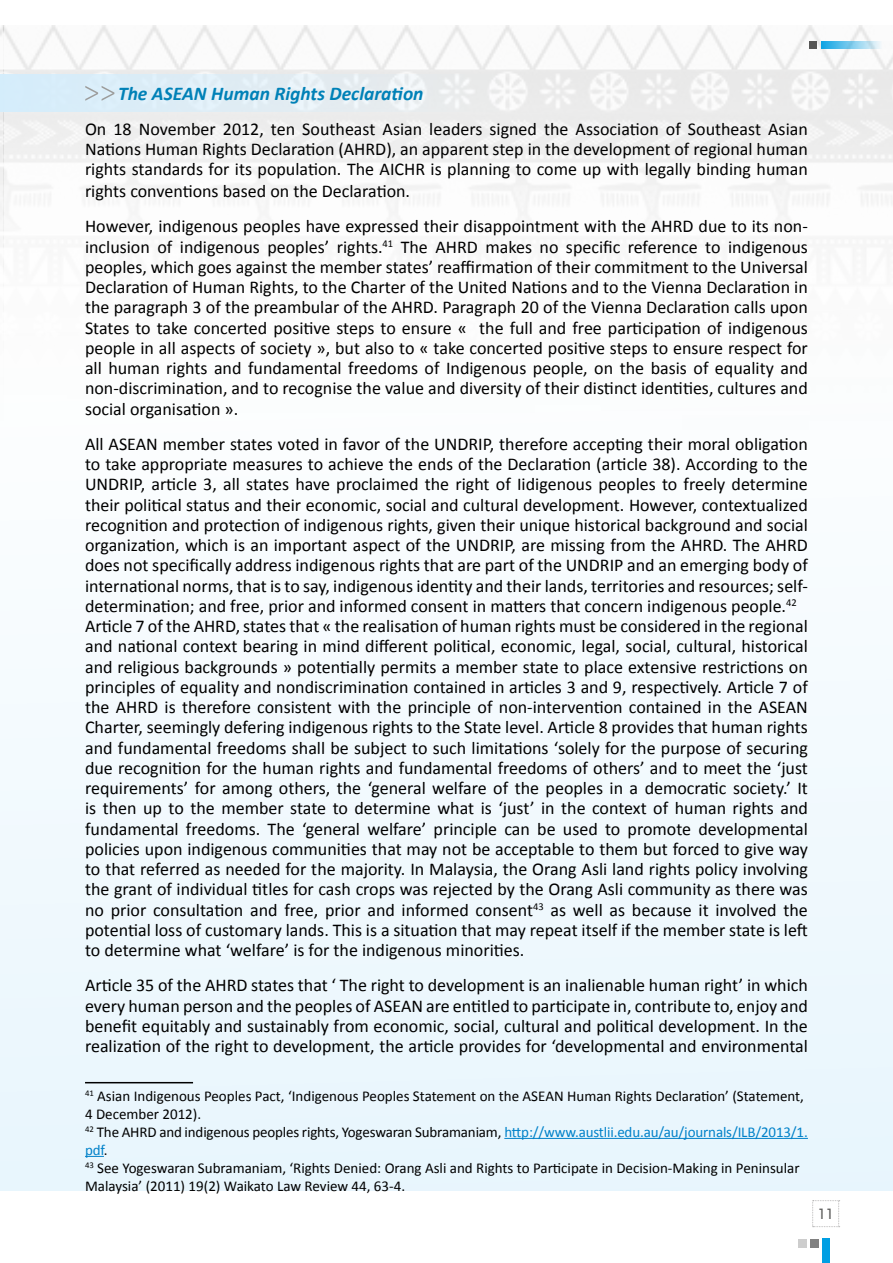
<style>
.page{position:relative;width:893px;height:1263px;background:#fff}
.page>*{position:absolute;margin:0;border:0;box-sizing:border-box;transform-origin:0 0}
.t1{font:italic 700 19.5px "Calibri";color:#0081b7}
.t2{font:19.5px "DB Adman X";color:#5a5a59}
.t3{font:18px/20.2px "Calibri";color:#000;text-align:justify}
.t4{font:15px/18px "Calibri";color:#000}
.s1{color:#0081c9}
</style>
<div class="page">
<img style="left:0;top:26px;width:893px;height:177px">
<div style="left:810px;top:41px;width:7px;height:8px;background:#575756"></div>
<svg style="left:821px;top:41px;width:72px;height:8px"></svg>
<div style="left:0;top:203px;width:893px;height:988px;background:#f4fafd"></div>
<div style="left:822px;top:1239px;width:7px;height:24px;background:#009fe3"></div>
<svg style="left:812px;top:1200px;width:28px;height:27px"></svg>
<div style="left:810px;top:1239px;width:9px;height:8px;background:#808080"></div>
<div style="left:798px;top:1239px;width:9px;height:8px;background:#cdcdcd"></div>
<div style="left:0;top:75px;width:499px;height:37px;background:linear-gradient(to right,#d5edfb,#efefef)"></div>
<svg style="left:85px;top:86px;width:29px;height:15px"></svg>
<hr style="left:85px;top:1082px;width:108px;height:1px;background:#000">
<hr style="left:504px;top:1138px;width:304px;height:1px;background:#0081c9">
<svg style="left:85px;top:1156px;width:19px;height:1px"></svg>
<p class="t1" style="left:118px;top:81px;width:307px">The ASEAN Human Rights Declaration</p>
<p class="t3" style="left:85px;top:119px;width:724px;line-height:20.7px">On 18 November 2012, ten Southeast Asian leaders signed the Association of Southeast Asian Nations Human Rights Declaration (AHRD), an apparent step in the development of regional human rights standards for its population. The AICHR is planning to come up with legally binding human rights conventions based on the Declaration.</p>
<p class="t3" style="left:85px;top:216px;width:724px">However, indigenous peoples have expressed their disappointment with the AHRD due to its non&shy;inclusion of indigenous peoples’ rights.<sup>41</sup> The AHRD makes no specific reference to indigenous peoples, which goes against the member states’ reaffirmation of their commitment to the Universal Declaration of Human Rights, to the Charter of the United Nations and to the Vienna Declaration in the paragraph 3 of the preambular of the AHRD. Paragraph 20 of the Vienna Declaration calls upon States to take concerted positive steps to ensure « the full and free participation of indigenous people in all aspects of society », but also to « take concerted positive steps to ensure respect for all human rights and fundamental freedoms of Indigenous people, on the basis of equality and non-discrimination, and to recognise the value and diversity of their distinct identities, cultures and social organisation ».</p>
<p class="t3" style="left:85px;top:434px;width:724px;text-align:left">All ASEAN member states voted in favor of the UNDRIP, therefore accepting their moral obligation to take appropriate measures to achieve the ends of the Declaration (article 38). According to the UNDRIP, article 3, all states have proclaimed the right of Iidigenous peoples to freely determine their political status and their economic, social and cultural development. However, contextualized recognition and protection of indigenous rights, given their unique historical background and social organization, which is an important aspect of the UNDRIP, are missing from the AHRD. The AHRD does not specifically address indigenous rights that are part of the UNDRIP and an emerging body of international norms, that is to say, indigenous identity and their lands, territories and resources; self&shy;determination; and free, prior and informed consent in matters that concern indigenous people.<sup>42<br></sup>Article 7 of the AHRD, states that « the realisation of human rights must be considered in the regional and national context bearing in mind different political, economic, legal, social, cultural, historical and religious backgrounds » potentially permits a member state to place extensive restrictions on principles of equality and nondiscrimination contained in articles 3 and 9, respectively. Article 7 of the AHRD is therefore consistent with the principle of non-intervention contained in the ASEAN Charter, seemingly defering indigenous rights to the State level. Article 8 provides that human rights and fundamental freedoms shall be subject to such limitations ‘solely for the purpose of securing due recognition for the human rights and fundamental freedoms of others’ and to meet the ‘just requirements’ for among others, the ‘general welfare of the peoples in a democratic society.’ It is then up to the member state to determine what is ‘just’ in the context of human rights and fundamental freedoms. The ‘general welfare’ principle can be used to promote developmental policies upon indigenous communities that may not be acceptable to them but forced to give way to that referred as needed for the majority. In Malaysia, the Orang Asli land rights policy involving the grant of individual titles for cash crops was rejected by the Orang Asli community as there was no prior consultation and free, prior and informed consent<sup>43</sup> as well as because it involved the potential loss of customary lands. This is a situation that may repeat itself if the member state is left to determine what ‘welfare’ is for the indigenous minorities.</p>
<p class="t3" style="left:85px;top:975px;width:724px">Article 35 of the AHRD states that ‘ The right to development is an inalienable human right’ in which every human person and the peoples of ASEAN are entitled to participate in, contribute to, enjoy and benefit equitably and sustainably from economic, social, cultural and political development. In the realization of the right to development, the article provides for ‘developmental and environmental</p>
<p class="t4" style="left:85px;top:1087px;width:724px"><sup>41</sup> Asian Indigenous Peoples Pact, ‘Indigenous Peoples Statement on the ASEAN Human Rights Declaration’ (Statement, 4 December 2012).<br><sup>42</sup> The AHRD and indigenous peoples rights, Yogeswaran Subramaniam, <span class="s1">http://www.austlii.edu.au/au/journals/ILB/2013/1. pdf</span>.<br><sup>43</sup> See Yogeswaran Subramaniam, ‘Rights Denied: Orang Asli and Rights to Participate in Decision-Making in Peninsular Malaysia’ (2011) 19(2) Waikato Law Review 44, 63-4.</p>
<p class="t2" style="left:818px;top:1202px;width:17px">11</p>
</div>
